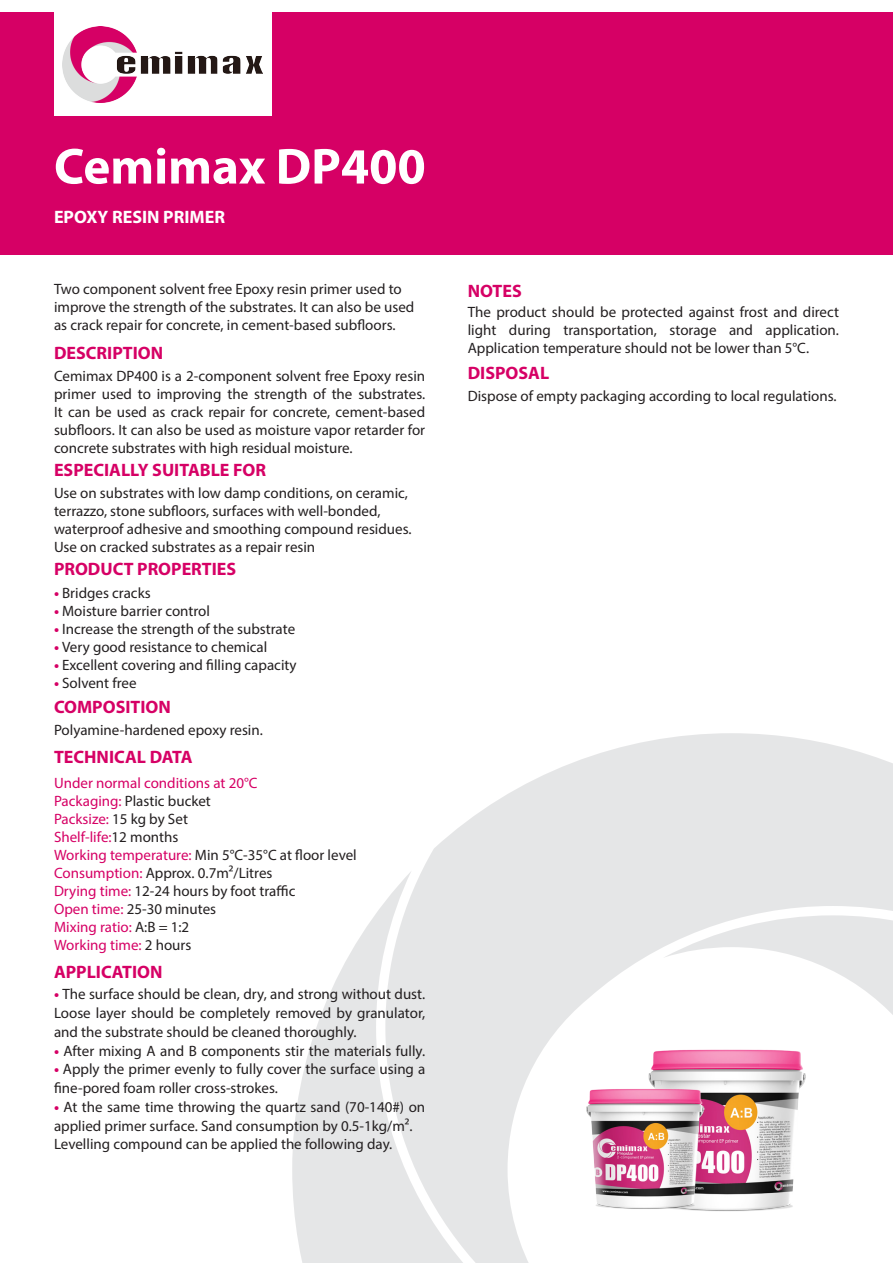
<style>
.page{position:relative;width:893px;height:1263px;background:#fff}
.page>*{position:absolute;margin:0;border:0;box-sizing:border-box;transform-origin:0 0}
.t1{font:700 51px "Myriad Pro";color:#fff}
.t2{font:700 18px "Myriad Pro";color:#d60065}
.t3{font:700 18px "Myriad Pro";color:#fff}
.t4{font:15px/18px "Myriad Pro";color:#231f20}
.t5{font:15px "Myriad Pro";color:#d60065}
.s1{font-weight:700;color:#d60065}
.s2{color:#d60065}
.s3{color:#231f20}
</style>
<div class="page">
<svg style="left:292px;top:902px;width:93px;height:361px;fill:#e5e6e7"></svg>
<svg style="left:385px;top:733px;width:508px;height:530px;fill:#e5e6e7"></svg>
<div style="left:0;top:13px;width:893px;height:242px;background:#d60065"></div>
<div style="left:54px;top:0;width:217px;height:115px;background:#fff"></div>
<img style="left:62px;top:26px;width:201px;height:77px">
<img style="left:615px;top:1024px;width:216px;height:209px">
<img style="left:562px;top:1069px;width:161px;height:157px">
<p class="t1" style="left:54px;top:133px;width:373px">Cemimax DP400</p>
<p class="t3" style="left:54px;top:205px;width:173px">EPOXY RESIN PRIMER</p>
<p class="t4" style="left:54px;top:280px;width:349px">Two component solvent free Epoxy resin primer used to</p>
<p class="t2" style="left:468px;top:279px;width:56px">NOTES</p>
<p class="t4" style="left:54px;top:298px;width:362px">improve the strength of the substrates. It can also be used as crack repair for concrete, in cement-based subfloors.</p>
<p class="t4" style="left:468px;top:303px;width:373px">The product should be protected against frost and direct light during transportation, storage and application.</p>
<p class="t2" style="left:54px;top:342px;width:111px">DESCRIPTION</p>
<p class="t4" style="left:468px;top:339px;width:343px">Application temperature should not be lower than 5°C.</p>
<p class="t4" style="left:54px;top:366px;width:373px;text-align:justify">Cemimax DP400 is a 2-component solvent free Epoxy resin primer used to improving the strength of the substrates.<br>It can be used as crack repair for concrete, cement-based subfloors. It can also be used as moisture vapor retarder for concrete substrates with high residual moisture.</p>
<p class="t2" style="left:54px;top:459px;width:214px">ESPECIALLY SUITABLE FOR</p>
<p class="t4" style="left:54px;top:483px;width:359px">Use on substrates with low damp conditions, on ceramic, terrazzo, stone subfloors, surfaces with well-bonded, waterproof adhesive and smoothing compound residues.<br>Use on cracked substrates as a repair resin</p>
<p class="t2" style="left:468px;top:361px;width:83px">DISPOSAL</p>
<p class="t4" style="left:468px;top:386px;width:370px">Dispose of empty packaging according to local regulations.</p>
<p class="t2" style="left:54px;top:557px;width:184px">PRODUCT PROPERTIES</p>
<p class="t4" style="left:54px;top:583px;width:98px"><span class="s1">•</span> Bridges cracks</p>
<p class="t4" style="left:54px;top:601px;width:158px"><span class="s1">•</span> Moisture barrier control</p>
<p class="t4" style="left:54px;top:619px;width:243px"><span class="s1">•</span> Increase the strength of the substrate</p>
<p class="t4" style="left:54px;top:637px;width:215px"><span class="s1">•</span> Very good resistance to chemical</p>
<p class="t4" style="left:54px;top:655px;width:244px"><span class="s1">•</span> Excellent covering and filling capacity</p>
<p class="t4" style="left:54px;top:673px;width:84px"><span class="s1">•</span> Solvent free</p>
<p class="t2" style="left:54px;top:695px;width:118px">COMPOSITION</p>
<p class="t4" style="left:54px;top:720px;width:210px">Polyamine-hardened epoxy resin.</p>
<p class="t2" style="left:54px;top:745px;width:140px">TECHNICAL DATA</p>
<p class="t5" style="left:54px;top:774px;width:205px">Under normal conditions at 20°C</p>
<p class="t4" style="left:54px;top:792px;width:158px"><span class="s2">Packaging:</span> Plastic bucket</p>
<p class="t5" style="left:54px;top:810px;width:135px">Packsize: <span class="s3">15 kg by Set</span></p>
<p class="t5" style="left:54px;top:828px;width:126px">Shelf-life:<span class="s3">12 months</span></p>
<p class="t4" style="left:54px;top:846px;width:304px"><span class="s2">Working temperature:</span> Min 5°C-35°C at floor level</p>
<p class="t4" style="left:54px;top:864px;width:220px"><span class="s2">Consumption:</span> Approx. 0.7m²/Litres</p>
<p class="t4" style="left:54px;top:882px;width:243px"><span class="s2">Drying time:</span> 12-24 hours by foot traffic</p>
<p class="t4" style="left:54px;top:900px;width:164px"><span class="s2">Open time:</span> 25-30 minutes</p>
<p class="t5" style="left:54px;top:918px;width:137px">Mixing ratio: <span class="s3">A:B = 1:2</span></p>
<p class="t5" style="left:54px;top:936px;width:139px">Working time: <span class="s3">2 hours</span></p>
<p class="t2" style="left:54px;top:960px;width:110px">APPLICATION</p>
<p class="t4" style="left:54px;top:985px;width:373px;line-height:18.8px;text-align:justify"><span class="s1">•</span> The surface should be clean, dry, and strong without dust.<br>Loose layer should be completely removed by granulator, and the substrate should be cleaned thoroughly.</p>
<p class="t4" style="left:54px;top:1041px;width:373px"><span class="s1">•</span> After mixing A and B components stir the materials fully.</p>
<p class="t4" style="left:54px;top:1060px;width:373px;line-height:18.8px"><span class="s1">•</span> Apply the primer evenly to fully cover the surface using a fine-pored foam roller cross-strokes.</p>
<p class="t4" style="left:54px;top:1097px;width:373px;line-height:18.8px"><span class="s1">•</span> At the same time throwing the quartz sand (70-140#) on applied primer surface. Sand consumption by 0.5-1kg/m².</p>
<p class="t4" style="left:54px;top:1135px;width:340px">Levelling compound can be applied the following day.</p>
</div>
